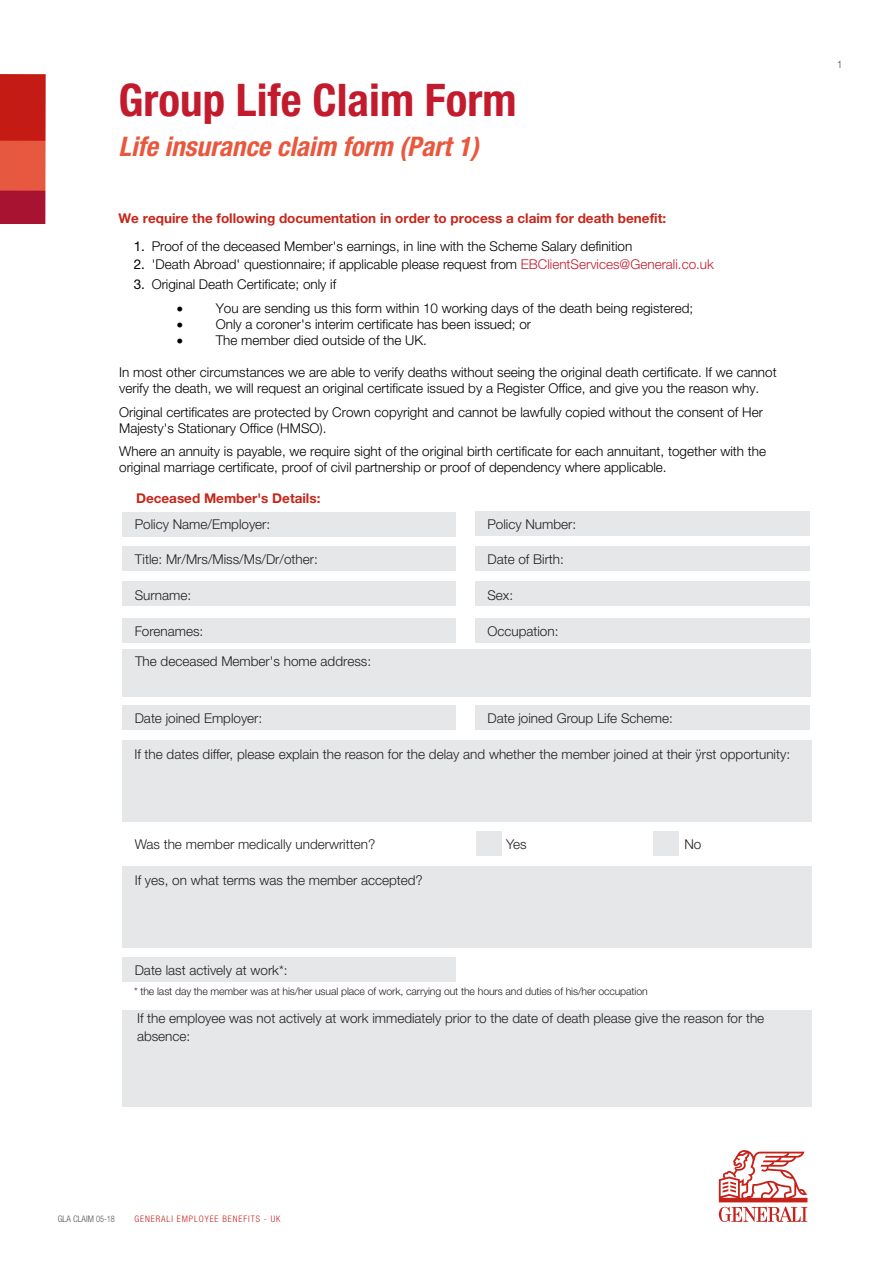
<style>
.page{position:relative;width:893px;height:1263px;background:#fff}
.page>*{position:absolute;margin:0;border:0;box-sizing:border-box;transform-origin:0 0}
.t1{font:700 condensed 45px "Helvetica Neue LT Std";color:#c21b2e}
.t2{font:italic 700 condensed 27px "Helvetica Neue LT Std";color:#e9573d}
.t3{font:300 13.5px/16.2px "Helvetica Neue LT Std";color:#000}
.t4{font:300 13.5px/17.5px "Helvetica Neue LT Std";color:#231f20}
.t5{font:700 13.5px "Helvetica Neue LT Std";color:#c6271b}
.t6{font:300 13.5px "Helvetica Neue LT Std";color:#221e1f}
.t7{font:13.5px "Symbol";color:#000}
.t8{font:300 10.5px "Helvetica Neue LT Std";letter-spacing:-.01em;color:#231f20}
.t9{font:300 10.5px "Helvetica Neue LT Std";color:#505150}
.t10{font:300 condensed 9px "Helvetica Neue LT Std";letter-spacing:.1em;color:#c5221a}
.t11{font:300 condensed 9px "Helvetica Neue LT Std";color:#505150}
.s1{font-weight:400}
.s2{color:#c21b2e}
.s3{font-stretch:normal}
</style>
<div class="page">
<div style="left:122px;top:1010px;width:689px;height:97px;background:#e6e7e9"></div>
<div style="left:122px;top:740px;width:689px;height:82px;background:#e6e7e9"></div>
<div style="left:122px;top:866px;width:689px;height:82px;background:#e6e7e9"></div>
<div style="left:122px;top:512px;width:333px;height:24px;background:#e6e7e9"></div>
<div style="left:122px;top:705px;width:333px;height:25px;background:#e6e7e9"></div>
<div style="left:122px;top:957px;width:333px;height:25px;background:#e6e7e9"></div>
<div style="left:475px;top:705px;width:335px;height:25px;background:#e6e7e9"></div>
<div style="left:122px;top:546px;width:333px;height:25px;background:#e6e7e9"></div>
<div style="left:475px;top:546px;width:335px;height:25px;background:#e6e7e9"></div>
<div style="left:122px;top:581px;width:333px;height:25px;background:#e6e7e9"></div>
<div style="left:475px;top:581px;width:335px;height:25px;background:#e6e7e9"></div>
<div style="left:122px;top:618px;width:333px;height:24px;background:#e6e7e9"></div>
<div style="left:475px;top:618px;width:335px;height:24px;background:#e6e7e9"></div>
<div style="left:475px;top:511px;width:335px;height:25px;background:#e6e7e9"></div>
<div style="left:476px;top:831px;width:25px;height:25px;background:#e6e7e9"></div>
<div style="left:653px;top:831px;width:25px;height:25px;background:#e6e7e9"></div>
<svg style="left:719px;top:1150px;width:88px;height:72px"></svg>
<div style="left:122px;top:649px;width:688px;height:47px;background:#e6e7e9"></div>
<img style="left:0;top:74px;width:46px;height:149px">
<h1 class="t1" style="left:119px;top:73px;width:399px">Group Life Claim Form</h1>
<h2 class="t2" style="left:119px;top:130px;width:362px">Life insurance claim form (Part 1)</h2>
<p class="t5" style="left:119px;top:210px;width:549px">We require the following documentation in order to process a claim for death benefit:</p>
<p class="t3" style="left:134px;top:237px;width:500px"><span class="s1">1.</span> Proof of the deceased Member's earnings, in line with the Scheme Salary definition</p>
<p class="t3" style="left:134px;top:256px;width:582px"><span class="s1">2.</span> 'Death Abroad' questionnaire; if applicable please request from <span class="s2">EBClientServices@Generali.co.uk</span></p>
<p class="t3" style="left:134px;top:276px;width:204px"><span class="s1">3.</span> Original Death Certificate; only if</p>
<p class="t7" style="left:177px;top:299px;width:8px">•</p>
<p class="t3" style="left:216px;top:300px;width:479px">You are sending us this form within 10 working days of the death being registered;</p>
<p class="t7" style="left:177px;top:316px;width:8px">•</p>
<p class="t3" style="left:216px;top:316px;width:317px">Only a coroner's interim certificate has been issued; or</p>
<p class="t7" style="left:177px;top:332px;width:8px">•</p>
<p class="t3" style="left:216px;top:332px;width:213px">The member died outside of the UK.</p>
<p class="t3" style="left:119px;top:363px;width:659px">In most other circumstances we are able to verify deaths without seeing the original death certificate. If we cannot verify the death, we will request an original certificate issued by a Register Office, and give you the reason why.</p>
<p class="t3" style="left:119px;top:403px;width:645px">Original certificates are protected by Crown copyright and cannot be lawfully copied without the consent of Her<br>Majesty's Stationary Office (HMSO).</p>
<p class="t3" style="left:119px;top:444px;width:648px;line-height:15.3px">Where an annuity is payable, we require sight of the original birth certificate for each annuitant, together with the original marriage certificate, proof of civil partnership or proof of dependency where applicable.</p>
<p class="t5" style="left:136px;top:490px;width:186px">Deceased Member's Details:</p>
<p class="t4" style="left:135px;top:515px;width:137px">Policy Name/Employer:</p>
<p class="t4" style="left:135px;top:550px;width:185px">Title: Mr/Mrs/Miss/Ms/Dr/other:</p>
<p class="t4" style="left:135px;top:586px;width:58px">Surname:</p>
<p class="t4" style="left:135px;top:622px;width:70px">Forenames:</p>
<p class="t6" style="left:135px;top:653px;width:238px">The deceased Member's home address:</p>
<p class="t4" style="left:135px;top:709px;width:129px">Date joined Employer:</p>
<p class="t4" style="left:487px;top:515px;width:90px">Policy Number:</p>
<p class="t4" style="left:487px;top:550px;width:78px">Date of Birth:</p>
<p class="t4" style="left:487px;top:586px;width:27px">Sex:</p>
<p class="t4" style="left:487px;top:622px;width:73px">Occupation:</p>
<p class="t4" style="left:487px;top:709px;width:187px">Date joined Group Life Scheme:</p>
<p class="t4" style="left:134px;top:745px;width:657px">If the dates differ, please explain the reason for the delay and whether the member joined at their ÿrst opportunity:</p>
<p class="t4" style="left:135px;top:835px;width:242px">Was the member medically underwritten?</p>
<p class="t4" style="left:135px;top:871px;width:290px">If yes, on what terms was the member accepted?</p>
<p class="t4" style="left:135px;top:961px;width:154px">Date last actively at work*:</p>
<p class="t4" style="left:506px;top:835px;width:22px">Yes</p>
<p class="t4" style="left:684px;top:835px;width:19px">No</p>
<p class="t8" style="left:134px;top:984px;width:515px">* the last day the member was at his/her usual place of work, carrying out the hours and duties of his/her occupation</p>
<p class="t4" style="left:137px;top:1009px;width:629px">If the employee was not actively at work immediately prior to the date of death please give the reason for the absence:</p>
<p class="t9" style="left:837px;top:58px;width:7px">1</p>
<p class="t11" style="left:58px;top:1213px;width:58px">GLA CLAIM <span class="s3">05-18</span></p>
<p class="t10" style="left:135px;top:1213px;width:148px">GENERALI EMPLOYEE BENEFITS - UK</p>
</div>
